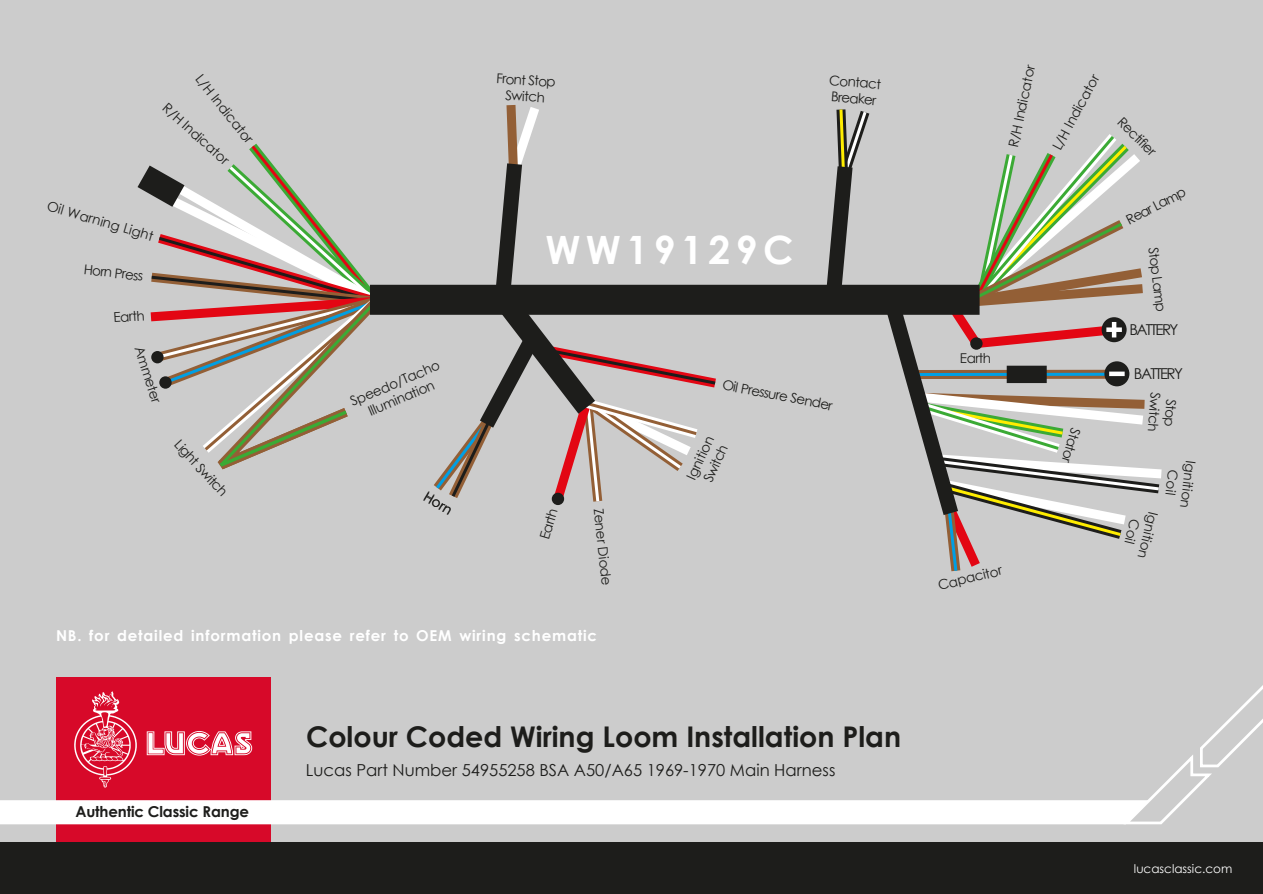
<style>
.page{position:relative;width:1263px;height:894px;background:#fff}
.page>*{position:absolute;margin:0;border:0;box-sizing:border-box;transform-origin:0 0}
.t1{font:700 39px "Century Gothic";letter-spacing:.14em;color:#fff}
.t2{font:700 28.5px "Century Gothic";color:#1d1d1b}
.t3{font:16.5px "Century Gothic";color:#1d1d1b}
.t4{font:700 15px "Century Gothic";letter-spacing:.055em;color:#fff}
.t5{font:700 15px "Century Gothic";letter-spacing:-.01em;color:#1d1d1b}
.t6{font:15px "Century Gothic";letter-spacing:-.105em;color:#1d1d1b}
.t7{font:13.5px/16.2px "Century Gothic";letter-spacing:-.04em;color:#1d1d1b;text-align:center}
.t8{font:12px "Century Gothic";color:#fff}
</style>
<div class="page">
<div style="left:0;top:0;width:1263px;height:893px;background:#ccc"></div>
<div style="left:0;top:841px;width:1263px;height:52px;background:#1d1d1b"></div>
<div style="left:56px;top:677px;width:214px;height:164px;background:#d70929"></div>
<svg style="left:0;top:677px;width:1263px;height:148px"></svg>
<div style="left:385px;top:285px;width:580px;height:30px;background:#1d1d1b"></div>
<svg style="left:817px;top:109px;width:345px;height:463px"></svg>
<svg style="left:425px;top:105px;width:301px;height:400px"></svg>
<div style="left:1104px;top:361px;width:25px;height:25px;background:#1d1d1b;border-radius:50%"></div>
<div style="left:1109px;top:371px;width:16px;height:5px;background:#fff"></div>
<div style="left:970px;top:337px;width:13px;height:12px;background:#1d1d1b;border-radius:50%"></div>
<div style="left:1007px;top:365px;width:40px;height:18px;background:#1d1d1b"></div>
<svg style="left:138px;top:143px;width:251px;height:327px"></svg>
<div style="left:159px;top:376px;width:13px;height:12px;background:#1d1d1b;border-radius:50%"></div>
<div style="left:552px;top:492px;width:12px;height:13px;background:#1d1d1b;border-radius:50%"></div>
<div style="left:151px;top:351px;width:13px;height:12px;background:#1d1d1b;border-radius:50%"></div>
<p class="t7" style="left:204px;top:72px;width:85px;rotate:51deg">L/H Indicator</p>
<p class="t7" style="left:169px;top:101px;width:86px;rotate:42deg">R/H Indicator</p>
<p class="t7" style="left:49px;top:199px;width:112px;rotate:16deg">Oil Warning Light</p>
<p class="t7" style="left:85px;top:262px;width:61px;rotate:6deg">Horn Press</p>
<p class="t7" style="left:113px;top:310px;width:33px;rotate:-4deg">Earth</p>
<p class="t7" style="left:146px;top:344px;width:59px;rotate:72deg">Ammeter</p>
<p class="t7" style="left:182px;top:437px;width:72px;rotate:47deg">Light Switch</p>
<p class="t7" style="left:497px;top:71px;width:61px;rotate:3deg">Front Stop<br>Switch</p>
<p class="t7" style="left:830px;top:73px;width:53px;text-align:left;rotate:4deg">Contact<br>Breaker</p>
<p class="t7" style="left:348px;top:395px;width:98px;rotate:-23deg">Speedo/Tacho<br>Illumination</p>
<p class="t7" style="left:429px;top:489px;width:32px;rotate:31deg">Horn</p>
<h1 class="t1" style="left:545px;top:235px;width:250px">WW19129C</h1>
<p class="t7" style="left:724px;top:377px;width:113px;rotate:11deg">Oil Pressure Sender</p>
<p class="t7" style="left:538px;top:536px;width:33px;rotate:-73deg">Earth</p>
<p class="t7" style="left:605px;top:507px;width:79px;rotate:84deg">Zener Diode</p>
<p class="t7" style="left:684px;top:476px;width:49px;rotate:-65deg">Ignition<br>Switch</p>
<p class="t4" style="left:56px;top:629px;width:543px">NB. for detailed information please refer to OEM wiring schematic</p>
<p class="t5" style="left:75px;top:805px;width:175px">Authentic Classic Range</p>
<h2 class="t2" style="left:306px;top:725px;width:597px">Colour Coded Wiring Loom Installation Plan</h2>
<p class="t3" style="left:306px;top:762px;width:531px">Lucas Part Number 54955258 BSA A50/A65 1969-1970 Main Harness</p>
<p class="t7" style="left:1006px;top:146px;width:86px;rotate:-78deg">R/H Indicator</p>
<p class="t7" style="left:1050px;top:146px;width:85px;rotate:-62deg">L/H Indicator</p>
<p class="t7" style="left:960px;top:351px;width:33px">Earth</p>
<p class="t7" style="left:1082px;top:430px;width:36px;rotate:106deg">Stator</p>
<p class="t7" style="left:937px;top:578px;width:67px;rotate:-14deg">Capacitor</p>
<p class="t7" style="left:1125px;top:114px;width:50px;rotate:45deg">Rectifi er</p>
<p class="t7" style="left:1124px;top:214px;width:67px;rotate:-27deg">Rear Lamp</p>
<p class="t7" style="left:1160px;top:246px;width:66px;rotate:83deg">Stop Lamp</p>
<p class="t6" style="left:1129px;top:324px;width:51px">BATTERY</p>
<p class="t6" style="left:1134px;top:368px;width:51px">BATTERY</p>
<p class="t7" style="left:1179px;top:393px;width:41px;rotate:94deg">Stop<br>Switch</p>
<p class="t7" style="left:1198px;top:461px;width:49px;rotate:97deg">Ignition<br>Coil</p>
<p class="t7" style="left:1160px;top:513px;width:49px;rotate:103deg">Ignition<br>Coil</p>
<p class="t8" style="left:1134px;top:864px;width:100px">lucasclassic.com</p>
</div>
